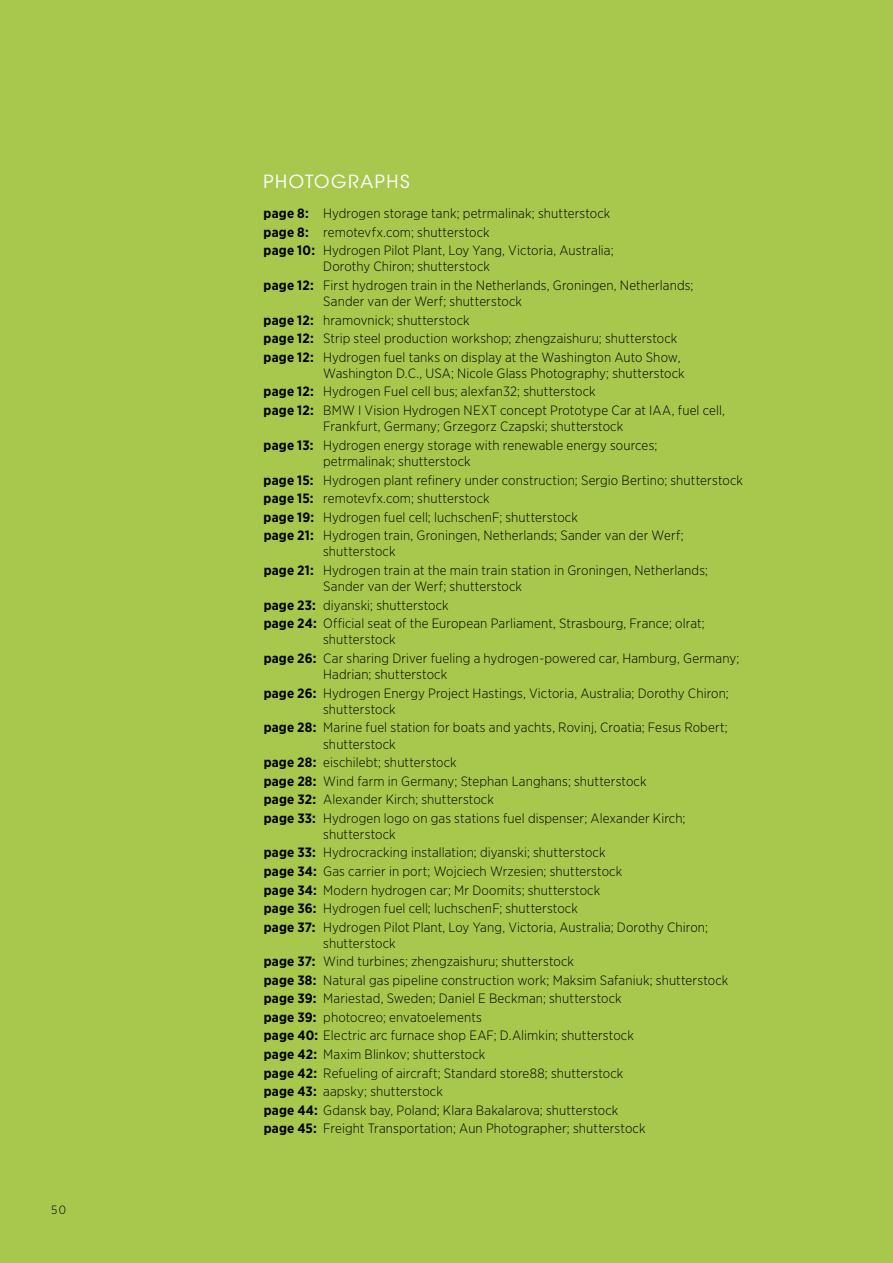
<style>
.page{position:relative;width:893px;height:1263px;background:#a8c84d}
.page>*{position:absolute;margin:0;border:0;box-sizing:border-box;transform-origin:0 0}
.t1{font:18px "ITC Avant Garde Std";letter-spacing:.09em;color:#fff}
.t2{font:300 13.5px/18.6px "Gotham Narrow";letter-spacing:.01em;color:#000}
.t3{font:300 12px "Gotham Narrow";color:#000}
.s1{font-weight:700}
</style>
<div class="page">
<p class="t3" style="left:51px;top:1202px;width:16px">50</p>
<h1 class="t1" style="left:264px;top:170px;width:148px">PHOTOGRAPHS</h1>
<p class="t2" style="left:264px;top:204px;width:351px"><span class="s1">page 8:</span> Hydrogen storage tank; petrmalinak; shutterstock <span class="s1">page 8:</span> remotevfx.com; shutterstock<br><span class="s1">page 10:</span> Hydrogen Pilot Plant, Loy Yang, Victoria, Australia;</p>
<p class="t2" style="left:264px;top:257px;width:431px;text-indent:60px">Dorothy Chiron; shutterstock<br><span class="s1">page 12:</span> First hydrogen train in the Netherlands, Groningen, Netherlands;</p>
<p class="t2" style="left:264px;top:292px;width:418px;text-indent:60px">Sander van der Werf; shutterstock<br><span class="s1">page 12:</span> hramovnick; shutterstock<br><span class="s1">page 12:</span> Strip steel production workshop; zhengzaishuru; shutterstock <span class="s1">page 12:</span> Hydrogen fuel tanks on display at the Washington Auto Show,</p>
<p class="t2" style="left:264px;top:364px;width:463px;text-indent:60px">Washington D.C., USA; Nicole Glass Photography; shutterstock<br><span class="s1">page 12:</span> Hydrogen Fuel cell bus; alexfan32; shutterstock<br><span class="s1">page 12:</span> BMW I Vision Hydrogen NEXT concept Prototype Car at IAA, fuel cell,</p>
<p class="t2" style="left:264px;top:417px;width:395px;text-indent:60px">Frankfurt, Germany; Grzegorz Czapski; shutterstock<br><span class="s1">page 13:</span> Hydrogen energy storage with renewable energy sources;</p>
<p class="t2" style="left:264px;top:452px;width:481px;text-indent:60px">petrmalinak; shutterstock<br><span class="s1">page 15:</span> Hydrogen plant refinery under construction; Sergio Bertino; shutterstock <span class="s1">page 15:</span> remotevfx.com; shutterstock<br><span class="s1">page 19:</span> Hydrogen fuel cell; luchschenF; shutterstock<br><span class="s1">page 21:</span> Hydrogen train, Groningen, Netherlands; Sander van der Werf;</p>
<p class="t2" style="left:264px;top:542px;width:446px;text-indent:60px">shutterstock<br><span class="s1">page 21:</span> Hydrogen train at the main train station in Groningen, Netherlands;</p>
<p class="t2" style="left:264px;top:577px;width:443px;text-indent:60px">Sander van der Werf; shutterstock<br><span class="s1">page 23:</span> diyanski; shutterstock<br><span class="s1">page 24:</span> Official seat of the European Parliament, Strasbourg, France; olrat;</p>
<p class="t2" style="left:264px;top:630px;width:477px;text-indent:60px">shutterstock<br><span class="s1">page 26:</span> Car sharing Driver fueling a hydrogen-powered car, Hamburg, Germany;</p>
<p class="t2" style="left:264px;top:665px;width:467px;text-indent:60px">Hadrian; shutterstock<br><span class="s1">page 26:</span> Hydrogen Energy Project Hastings, Victoria, Australia; Dorothy Chiron;</p>
<p class="t2" style="left:264px;top:699px;width:465px;text-indent:60px">shutterstock<br><span class="s1">page 28:</span> Marine fuel station for boats and yachts, Rovinj, Croatia; Fesus Robert;</p>
<p class="t2" style="left:264px;top:734px;width:423px;text-indent:60px">shutterstock<br><span class="s1">page 28:</span> eischilebt; shutterstock<br><span class="s1">page 28:</span> Wind farm in Germany; Stephan Langhans; shutterstock<br><span class="s1">page 32:</span> Alexander Kirch; shutterstock<br><span class="s1">page 33:</span> Hydrogen logo on gas stations fuel dispenser; Alexander Kirch;</p>
<p class="t2" style="left:264px;top:824px;width:446px;text-indent:60px">shutterstock<br><span class="s1">page 33:</span> Hydrocracking installation; diyanski; shutterstock<br><span class="s1">page 34:</span> Gas carrier in port; Wojciech Wrzesien; shutterstock<br><span class="s1">page 34:</span> Modern hydrogen car; Mr Doomits; shutterstock<br><span class="s1">page 36:</span> Hydrogen fuel cell; luchschenF; shutterstock<br><span class="s1">page 37:</span> Hydrogen Pilot Plant, Loy Yang, Victoria, Australia; Dorothy Chiron;</p>
<p class="t2" style="left:264px;top:933px;width:466px;text-indent:60px">shutterstock<br><span class="s1">page 37:</span> Wind turbines; zhengzaishuru; shutterstock<br><span class="s1">page 38:</span> Natural gas pipeline construction work; Maksim Safaniuk; shutterstock <span class="s1">page 39:</span> Mariestad, Sweden; Daniel E Beckman; shutterstock<br><span class="s1">page 39:</span> photocreo; envatoelements<br><span class="s1">page 40:</span> Electric arc furnace shop EAF; D.Alimkin; shutterstock<br><span class="s1">page 42:</span> Maxim Blinkov; shutterstock<br><span class="s1">page 42:</span> Refueling of aircraft; Standard store88; shutterstock<br><span class="s1">page 43:</span> aapsky; shutterstock<br><span class="s1">page 44:</span> Gdansk bay, Poland; Klara Bakalarova; shutterstock<br><span class="s1">page 45:</span> Freight Transportation; Aun Photographer; shutterstock</p>
</div>
